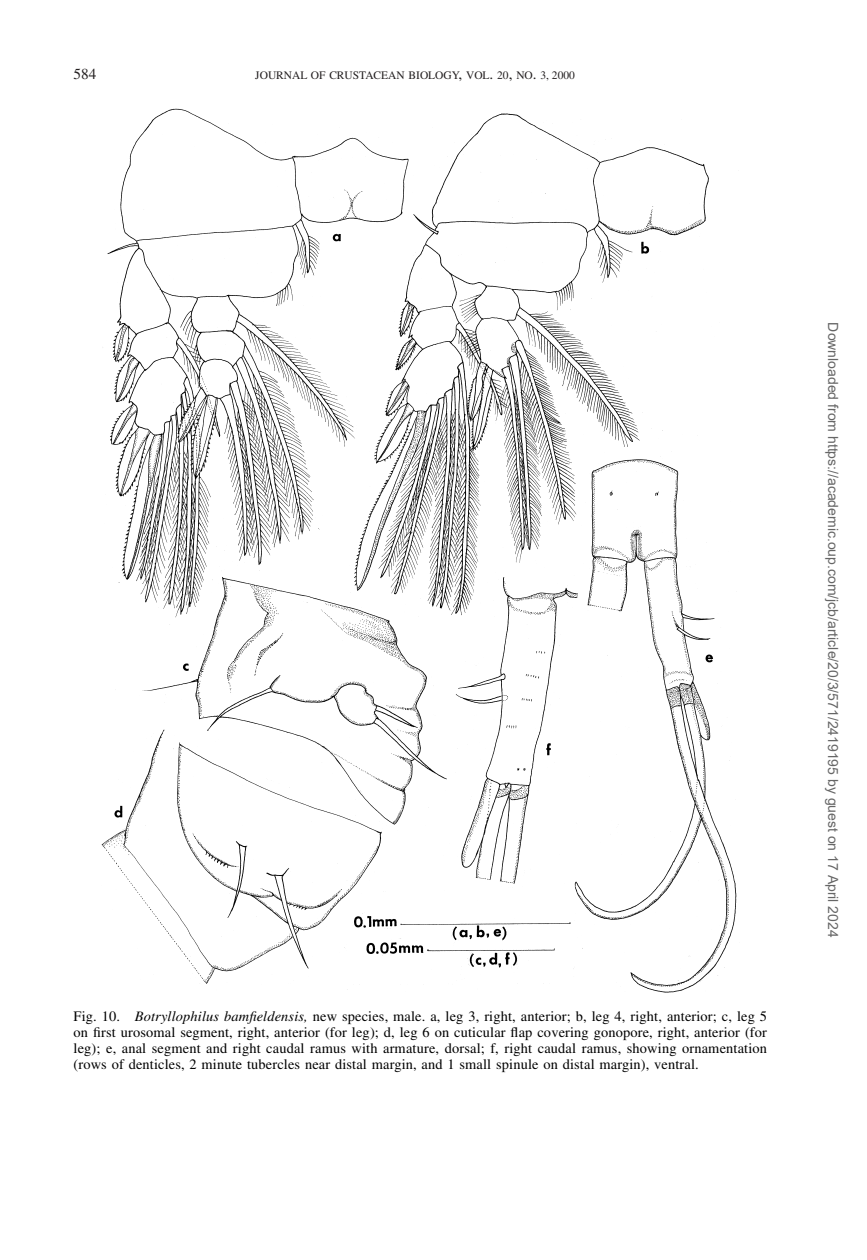
<style>
.page{position:relative;width:867px;height:1260px;background:#fff}
.page>*{position:absolute;margin:0;border:0;box-sizing:border-box;transform-origin:0 0}
.t1{font:15.22px "Times";color:#231f20}
.t2{font:14.35px/15.8px "Times";letter-spacing:.01em;color:#000;text-align:justify}
.t3{font:14px "Arial";color:#666}
.t4{font:11.38px "Times";color:#231f20}
.s1{font-size:15.22px}
.s2{font-style:italic}
</style>
<div class="page">
<img style="left:101px;top:108px;width:636px;height:885px">
<p class="t1" style="left:74px;top:68px;width:24px">584</p>
<p class="t4" style="left:255px;top:71px;width:321px">JOURNAL OF CRUSTACEAN BIOLOGY<span class="s1">,</span> VOL<span class="s1">.</span> 20<span class="s1">,</span> NO<span class="s1">.</span> 3, 2000</p>
<p class="t2" style="left:74px;top:1010px;width:694px">Fig. 10. <span class="s2">Botryllophilus bamfieldensis,</span> new species, male. a, leg 3, right, anterior; b, leg 4, right, anterior; c, leg 5 on first urosomal segment, right, anterior (for leg); d, leg 6 on cuticular flap covering gonopore, right, anterior (for leg); e, anal segment and right caudal ramus with armature, dorsal; f, right caudal ramus, showing ornamentation (rows of denticles, 2 minute tubercles near distal margin, and 1 small spinule on distal margin), ventral.</p>
<p class="t3" style="left:838px;top:322px;width:617px;rotate:90deg">Downloaded from https://academic.oup.com/jcb/article/20/3/571/2419195 by guest on 17 April 2024</p>
</div>
